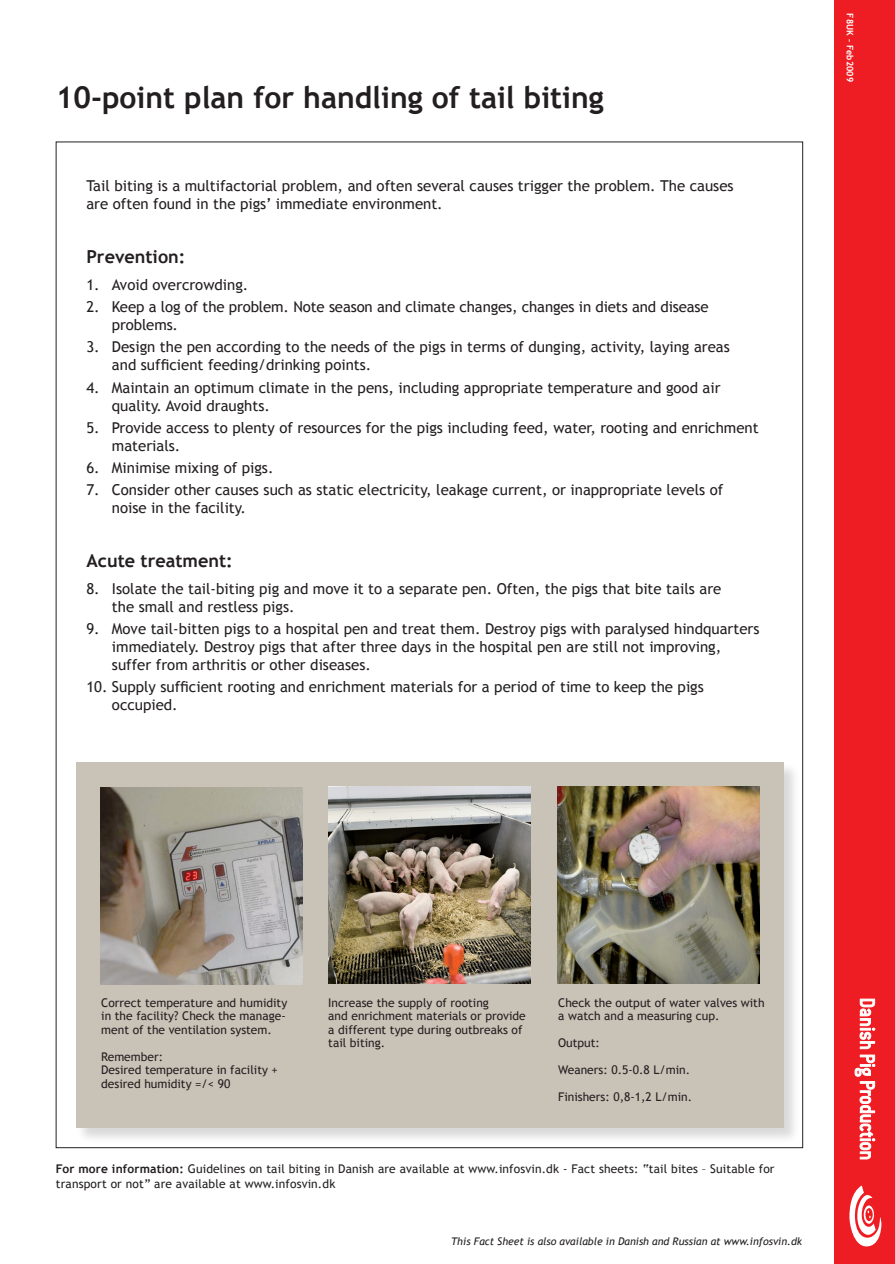
<style>
.page{position:relative;width:895px;height:1264px;background:#fff}
.page>*{position:absolute;margin:0;border:0;box-sizing:border-box;transform-origin:0 0}
.t1{font:700 30px "Trebuchet MS";color:#231f20}
.t2{font:700 18px "Trebuchet MS";color:#231f20}
.t3{font:15px/18px "Trebuchet MS";color:#231f20}
.t4{font:12px/13.5px "Trebuchet MS";color:#231f20}
.t5{font:italic 10.5px "Trebuchet MS";color:#231f20}
.t6{font:700 9px "Trebuchet MS";letter-spacing:.01em;color:#fff}
.s1{font-weight:700}
</style>
<div class="page">
<div style="left:834px;top:0;width:60px;height:1264px;background:#ee1d23"></div>
<div style="left:75px;top:761px;width:726px;height:385px;background:#231f20;opacity:.17"></div>
<div style="left:76px;top:762px;width:707px;height:365px;background:#c9c2b7"></div>
<img style="left:100px;top:787px;width:202px;height:197px">
<img style="left:557px;top:786px;width:202px;height:197px">
<svg style="left:849px;top:1185px;width:32px;height:61px"></svg>
<svg style="left:859px;top:999px;width:15px;height:50px"></svg>
<svg style="left:854px;top:1055px;width:20px;height:104px"></svg>
<img style="left:328px;top:786px;width:202px;height:197px">
<h1 class="t1" style="left:56px;top:78px;width:549px">10-point plan for handling of tail biting</h1>
<p class="t3" style="left:86px;top:177px;width:648px">Tail biting is a multifactorial problem, and often several causes trigger the problem. The causes are often found in the pigs’ immediate environment.</p>
<p class="t2" style="left:86px;top:246px;width:100px">Prevention:</p>
<p class="t3" style="left:86px;top:276px;width:163px">1. Avoid overcrowding.</p>
<p class="t3" style="left:112px;top:298px;width:598px;text-indent:-26px">2. Keep a log of the problem. Note season and climate changes, changes in diets and disease problems.</p>
<p class="t3" style="left:112px;top:338px;width:619px;text-indent:-26px">3. Design the pen according to the needs of the pigs in terms of dunging, activity, laying areas and sufficient feeding/drinking points.</p>
<p class="t3" style="left:112px;top:378px;width:609px;text-indent:-26px">4. Maintain an optimum climate in the pens, including appropriate temperature and good air quality. Avoid draughts.</p>
<p class="t3" style="left:112px;top:419px;width:648px;text-indent:-26px">5. Provide access to plenty of resources for the pigs including feed, water, rooting and enrichment materials.</p>
<p class="t3" style="left:86px;top:459px;width:188px">6. Minimise mixing of pigs.</p>
<p class="t3" style="left:112px;top:481px;width:612px;text-indent:-26px">7. Consider other causes such as static electricity, leakage current, or inappropriate levels of noise in the facility.</p>
<p class="t2" style="left:86px;top:550px;width:148px">Acute treatment:</p>
<p class="t3" style="left:112px;top:580px;width:610px;text-indent:-26px">8. Isolate the tail-biting pig and move it to a separate pen. Often, the pigs that bite tails are the small and restless pigs.</p>
<p class="t3" style="left:112px;top:620px;width:648px;text-indent:-26px">9. Move tail-bitten pigs to a hospital pen and treat them. Destroy pigs with paralysed hindquarters immediately. Destroy pigs that after three days in the hospital pen are still not improving, suffer from arthritis or other diseases.</p>
<p class="t3" style="left:112px;top:678px;width:593px;text-indent:-26px">10. Supply sufficient rooting and enrichment materials for a period of time to keep the pigs occupied.</p>
<p class="t6" style="left:855px;top:13px;width:70px;rotate:90deg">F8UK – Feb2009</p>
<p class="t4" style="left:101px;top:996px;width:187px">Correct temperature and humidity in the facility? Check the manage&shy;ment of the ventilation system.</p>
<p class="t4" style="left:101px;top:1050px;width:178px">Remember:<br>Desired temperature in facility + desired humidity =/&lt; 90</p>
<p class="t4" style="left:328px;top:996px;width:199px">Increase the supply of rooting<br>and enrichment materials or provide a different type during outbreaks of tail biting.</p>
<p class="t4" style="left:558px;top:996px;width:208px">Check the output of water valves with a watch and a measuring cup.</p>
<p class="t4" style="left:558px;top:1036px;width:43px">Output:</p>
<p class="t4" style="left:558px;top:1063px;width:133px">Weaners: 0.5-0.8 L/min.</p>
<p class="t4" style="left:558px;top:1090px;width:135px">Finishers: 0,8-1,2 L/min.</p>
<p class="t4" style="left:56px;top:1162px;width:719px;line-height:15px"><span class="s1">For more information:</span> Guidelines on tail biting in Danish are available at www.infosvin.dk - Fact sheets: “tail bites – Suitable for transport or not” are available at www.infosvin.dk</p>
<p class="t5" style="left:451px;top:1235px;width:352px">This Fact Sheet is also available in Danish and Russian at www.infosvin.dk</p>
</div>
